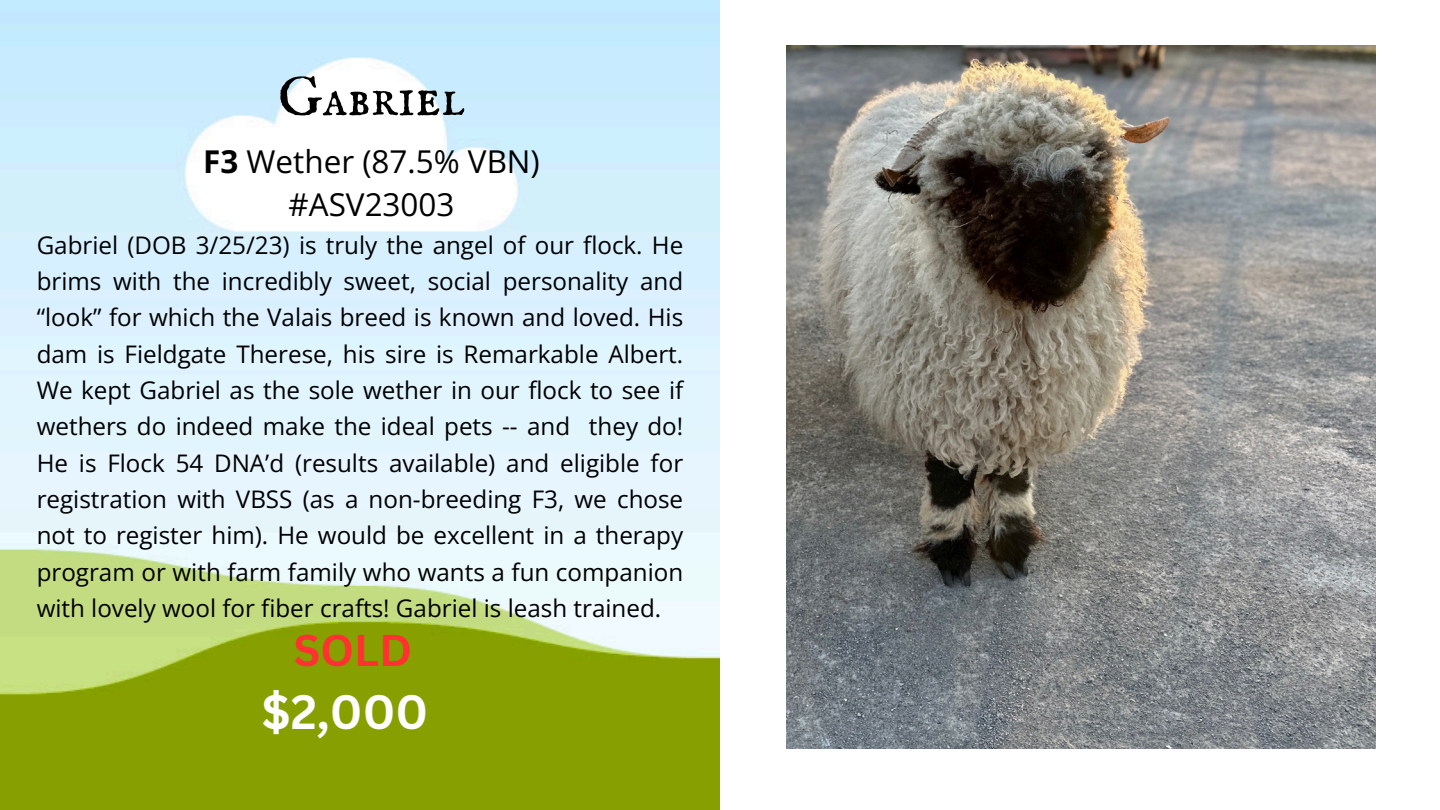
<style>
.page{position:relative;width:1440px;height:810px;background:#fff}
.page>*{position:absolute;margin:0;border:0;box-sizing:border-box;transform-origin:0 0}
.t1{font:56.2px "IM FELL English SC";color:#000}
.t2{font:700 47px "Canva Sans";color:#fff}
.t3{font:46.5px "IM FELL English SC";color:#000}
.t4{font:700 43.2px "Canva Sans";color:#ff3131}
.t5{font:31.4px/43.5px "Open Sans";color:#000;text-align:center}
.t6{font:24.2px/36.3px "Open Sans";color:#000;text-align:justify}
.s1{font-weight:700}
</style>
<div class="page">
<img style="left:0;top:0;width:720px;height:810px">
<img style="left:786px;top:46px;width:589px;height:702px">
<p class="t1" style="left:278px;top:64px;width:189px">Gabriel</p>
<p class="t5" style="left:203px;top:139px;width:338px"><span class="s1">F3</span> Wether (87.5% VBN) #ASV23003</p>
<h1 class="t6" style="left:37px;top:226px;width:648px">Gabriel (DOB 3/25/23) is truly the angel of our flock. He brims with the incredibly sweet, social personality and “look” for which the Valais breed is known and loved. His dam is Fieldgate Therese, his sire is Remarkable Albert.<br>We kept Gabriel as the sole wether in our flock to see if wethers do indeed make the ideal pets -- and they do!<br>He is Flock 54 DNA’d (results available) and eligible for registration with VBSS (as a non-breeding F3, we chose not to register him). He would be excellent in a therapy program or with farm family who wants a fun companion with lovely wool for fiber crafts! Gabriel is leash trained.</h1>
<h4 class="t3" style="left:244px;top:151px;width:240px">F3 Wether (</h4>
<p class="t4" style="left:294px;top:619px;width:120px">SOLD</p>
<h2 class="t2" style="left:262px;top:679px;width:168px">$2,000</h2>
</div>
